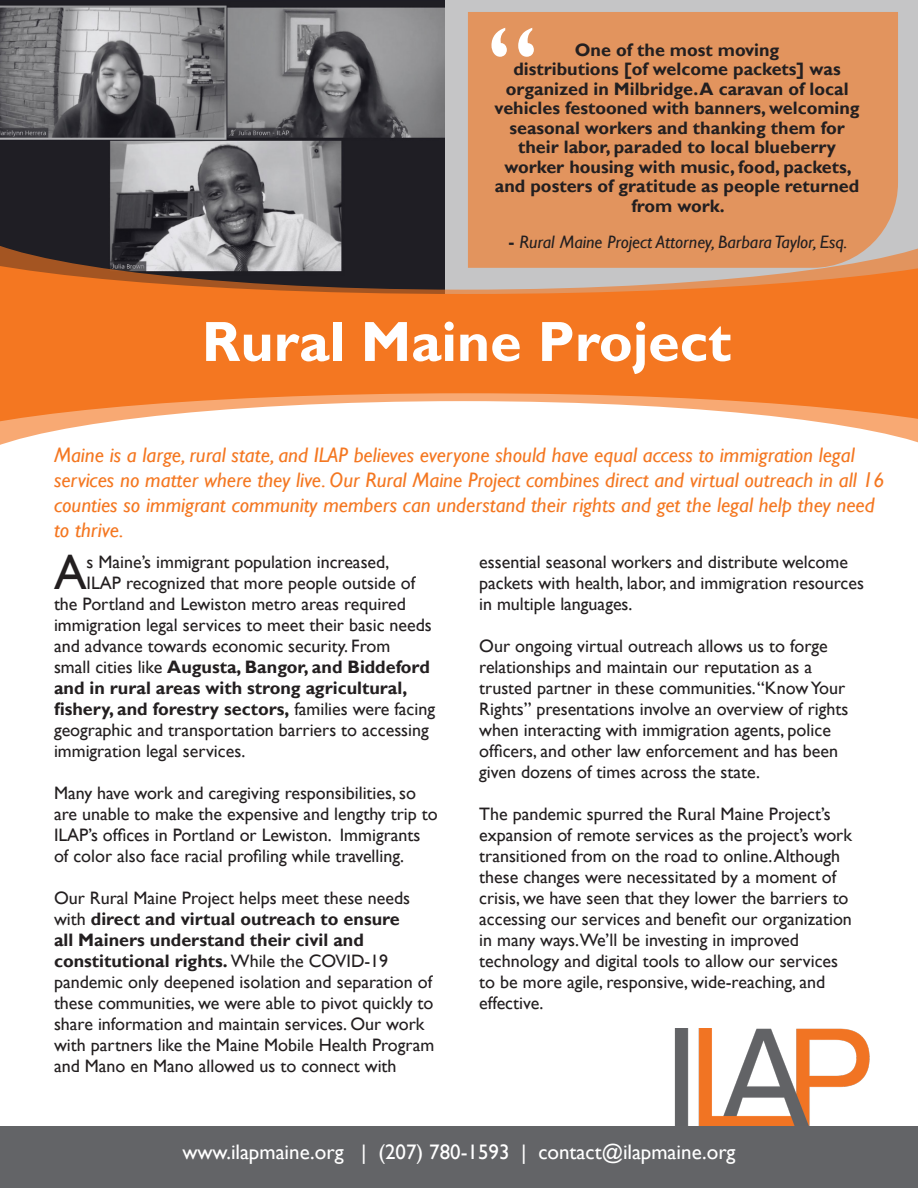
<style>
.page{position:relative;width:918px;height:1188px;background:#fff}
.page>*{position:absolute;margin:0;border:0;box-sizing:border-box;transform-origin:0 0}
.t1{font:120px "Gill Sans";color:#fff}
.t2{font:700 57px "Gill Sans";color:#fff}
.t3{font:48.75px "Gill Sans";color:#231f20}
.t4{font:italic 21px/25.2px "Gill Sans";color:#f47721}
.t5{font:21px "Gill Sans";color:#fff}
.t6{font:18px/21px "Gill Sans";color:#231f20}
.t7{font:700 18px/19.5px "Gill Sans";color:#231f20;text-align:center}
.t8{font:italic 18px "Gill Sans";color:#231f20}
.s1{font-weight:700;font-style:normal}
.s2{font-weight:400}
.s3{font-weight:700}
</style>
<div class="page">
<div style="left:444px;top:0;width:474px;height:326px;background:#c5c5c6"></div>
<img style="left:0;top:0;width:445px;height:224px">
<img style="left:674px;top:1029px;width:196px;height:97px">
<div style="left:0;top:1126px;width:918px;height:62px;background:#636467"></div>
<svg style="left:0;top:224px;width:918px;height:221px;fill:#f47721"></svg>
<div style="left:468px;top:12px;width:430px;height:256px;background:#e2945e"></div>
<p class="t1" style="left:488px;top:1px;width:53px">“</p>
<p class="t7" style="left:495px;top:40px;width:367px">One of the most moving<br>distributions [of welcome packets] was organized in Milbridge. A caravan of local vehicles festooned with banners, welcoming seasonal workers and thanking them for their labor, paraded to local blueberry worker housing with music, food, packets, and posters of gratitude as people returned from work.</p>
<p class="t8" style="left:509px;top:231px;width:340px"><span class="s1">-</span> Rural Maine Project Attorney, Barbara Taylor, Esq.</p>
<p class="t2" style="left:202px;top:307px;width:531px">Rural Maine Project</p>
<p class="t4" style="left:54px;top:442px;width:832px">Maine is a large, rural state, and ILAP believes everyone should have equal access to immigration legal services no matter where they live. Our Rural Maine Project combines direct and virtual outreach in all 16 counties so immigrant community members can understand their rights and get the legal help they need to thrive.</p>
<p class="t3" style="left:54px;top:544px;width:34px">A</p>
<p class="t6" style="left:87px;top:552px;width:304px">s Maine’s immigrant population increased,</p>
<p class="t6" style="left:87px;top:573px;width:330px">ILAP recognized that more people outside of</p>
<p class="t6" style="left:54px;top:594px;width:354px">the Portland and Lewiston metro areas required</p>
<p class="t6" style="left:54px;top:615px;width:379px">immigration legal services to meet their basic needs</p>
<p class="t6" style="left:54px;top:636px;width:338px">and advance towards economic security. From</p>
<p class="t7" style="left:54px;top:657px;width:377px"><span class="s2">small cities like</span> Augusta, Bangor, and Biddeford</p>
<p class="t7" style="left:54px;top:678px;width:355px">and in rural areas with strong agricultural,</p>
<p class="t7" style="left:54px;top:699px;width:383px">fishery, and forestry sectors, <span class="s2">families were facing</span></p>
<p class="t6" style="left:54px;top:720px;width:376px">geographic and transportation barriers to accessing</p>
<p class="t6" style="left:54px;top:741px;width:193px">immigration legal services.</p>
<p class="t6" style="left:54px;top:783px;width:385px">Many have work and caregiving responsibilities, so are unable to make the expensive and lengthy trip to ILAP’s offices in Portland or Lewiston. Immigrants of color also face racial profiling while travelling.</p>
<p class="t6" style="left:54px;top:888px;width:382px">Our Rural Maine Project helps meet these needs with <span class="s3">direct and virtual outreach to ensure<br>all Mainers understand their civil and constitutional rights.</span> While the COVID-19 pandemic only deepened isolation and separation of these communities, we were able to pivot quickly to share information and maintain services. Our work with partners like the Maine Mobile Health Program and Mano en Mano allowed us to connect with</p>
<p class="t6" style="left:479px;top:552px;width:386px">essential seasonal workers and distribute welcome packets with health, labor, and immigration resources in multiple languages.</p>
<p class="t6" style="left:479px;top:636px;width:371px">Our ongoing virtual outreach allows us to forge relationships and maintain our reputation as a trusted partner in these communities. “Know Your Rights” presentations involve an overview of rights when interacting with immigration agents, police officers, and other law enforcement and has been given dozens of times across the state.</p>
<p class="t6" style="left:479px;top:804px;width:374px">The pandemic spurred the Rural Maine Project’s expansion of remote services as the project’s work transitioned from on the road to online. Although these changes were necessitated by a moment of crisis, we have seen that they lower the barriers to accessing our services and benefit our organization in many ways.We’ll be investing in improved technology and digital tools to allow our services to be more agile, responsive, wide-reaching, and effective.</p>
<p class="t5" style="left:182px;top:1140px;width:555px">www.ilapmaine.org | (207) 780-1593 | contact@ilapmaine.org</p>
</div>
